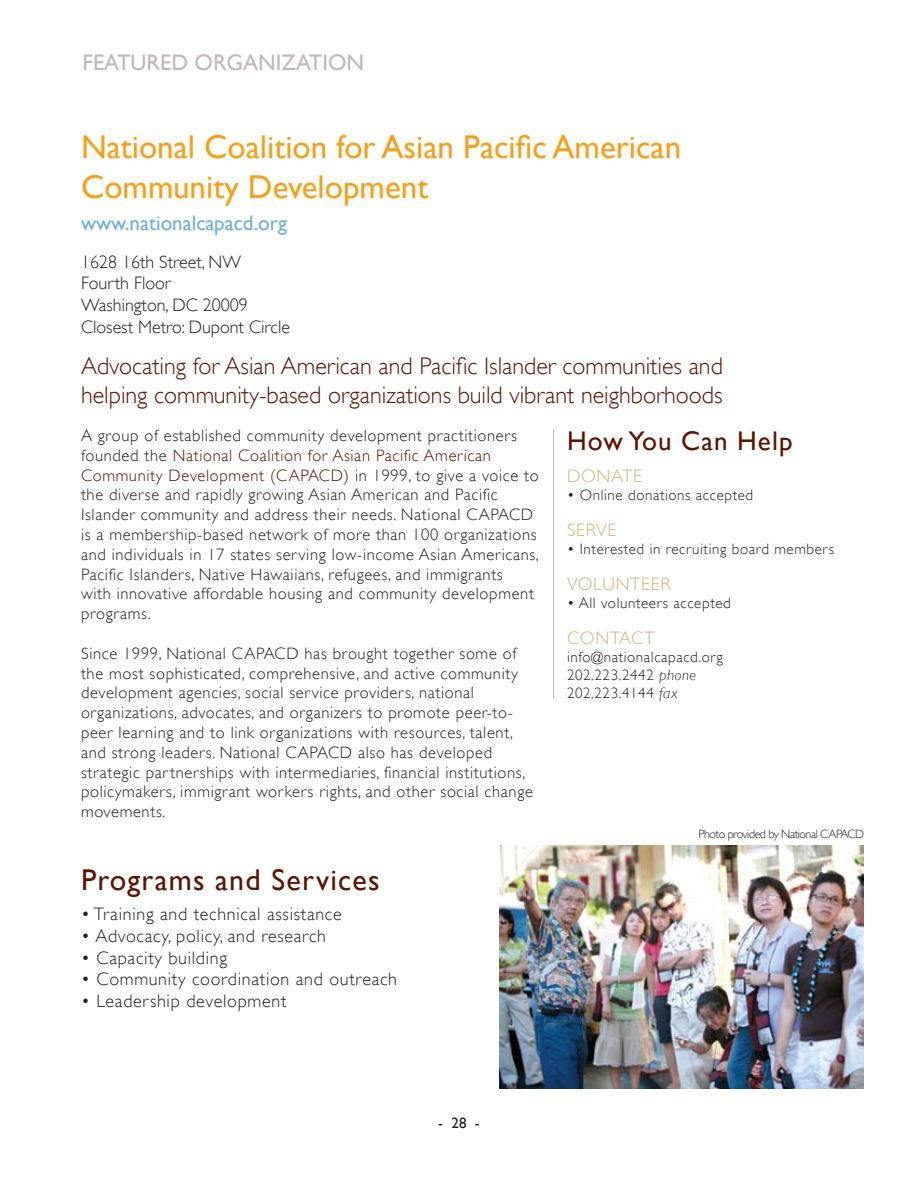
<style>
.page{position:relative;width:918px;height:1188px;background:#fff}
.page>*{position:absolute;margin:0;border:0;box-sizing:border-box;transform-origin:0 0}
.t1{font:33px/39.6px "Gill Sans";color:#f5a01a}
.t2{font:30px "Gill Sans";letter-spacing:.04em;color:#5b1400}
.t3{font:27px "Gill Sans";letter-spacing:.04em;color:#5b1400}
.t4{font:300 24px/28.8px "Gill Sans";color:#5b1400}
.t5{font:22.5px "Gill Sans";color:#c3b7b1}
.t6{font:21px "Gill Sans";color:#6caedf}
.t7{font:300 18px "Gill Sans";letter-spacing:.04em;color:#231f20}
.t8{font:300 18px/21.6px "Gill Sans";color:#231f20}
.t9{font:300 18px "Gill Sans";letter-spacing:.04em;color:#cbb677}
.t10{font:300 16.5px/19.8px "Gill Sans";letter-spacing:.04em;color:#231f20}
.t11{font:300 15px/18px "Gill Sans";letter-spacing:.04em;color:#231f20}
.t12{font:15px "Gill Sans";color:#231f20}
.t13{font:300 12px "Gill Sans";letter-spacing:-.04em;color:#231f20}
.s1{color:#5b1400}
.s2{font-style:italic}
</style>
<div class="page">
<hr style="left:553px;top:429px;width:1px;height:270px;background:#c3b7b1">
<img style="left:499px;top:845px;width:365px;height:243px">
<h3 class="t5" style="left:82px;top:49px;width:283px">FEATURED ORGANIZATION</h3>
<h1 class="t1" style="left:81px;top:127px;width:602px">National Coalition for Asian Pacific American<br>Community Development</h1>
<p class="t6" style="left:81px;top:211px;width:208px">www.nationalcapacd.org</p>
<p class="t8" style="left:81px;top:251px;width:211px">1628 16th Street, NW<br>Fourth Floor<br>Washington, DC 20009<br>Closest Metro: Dupont Circle</p>
<h3 class="t4" style="left:81px;top:352px;width:643px">Advocating for Asian American and Pacific Islander communities and helping community-based organizations build vibrant neighborhoods</h3>
<p class="t10" style="left:81px;top:425px;width:459px">A group of established community development practitioners founded the <span class="s1">National Coalition for Asian Pacific American Community Development (CAPACD)</span> in 1999, to give a voice to the diverse and rapidly growing Asian American and Pacific Islander community and address their needs. National CAPACD is a membership-based network of more than 100 organizations and individuals in 17 states serving low-income Asian Americans, Pacific Islanders, Native Hawaiians, refugees, and immigrants<br>with innovative affordable housing and community development programs.</p>
<p class="t10" style="left:81px;top:643px;width:454px">Since 1999, National CAPACD has brought together some of the most sophisticated, comprehensive, and active community development agencies, social service providers, national organizations, advocates, and organizers to promote peer-to&shy;peer learning and to link organizations with resources, talent, and strong leaders. National CAPACD also has developed strategic partnerships with intermediaries, financial institutions, policymakers, immigrant workers rights, and other social change movements.</p>
<h2 class="t2" style="left:81px;top:862px;width:300px">Programs and Services</h2>
<p class="t7" style="left:81px;top:904px;width:262px">• Training and technical assistance</p>
<p class="t7" style="left:81px;top:926px;width:247px">• Advocacy, policy, and research</p>
<p class="t7" style="left:81px;top:947px;width:148px">• Capacity building</p>
<p class="t7" style="left:81px;top:969px;width:318px">• Community coordination and outreach</p>
<p class="t7" style="left:81px;top:990px;width:207px">• Leadership development</p>
<h3 class="t3" style="left:567px;top:425px;width:227px">How You Can Help</h3>
<p class="t9" style="left:567px;top:466px;width:76px">DONATE</p>
<p class="t11" style="left:567px;top:486px;width:188px">• Online donations accepted</p>
<p class="t9" style="left:567px;top:520px;width:51px">SERVE</p>
<p class="t11" style="left:567px;top:540px;width:269px">• Interested in recruiting board members</p>
<p class="t9" style="left:567px;top:574px;width:105px">VOLUNTEER</p>
<p class="t11" style="left:567px;top:594px;width:165px">• All volunteers accepted</p>
<p class="t9" style="left:567px;top:628px;width:89px">CONTACT</p>
<p class="t11" style="left:567px;top:648px;width:157px">info@nationalcapacd.org<br>202.223.2442 <span class="s2">phone<br></span>202.223.4144 <span class="s2">fax</span></p>
<p class="t13" style="left:699px;top:827px;width:167px">Photo provided by National CAPACD</p>
<p class="t12" style="left:438px;top:1115px;width:43px">- 28 -</p>
</div>
